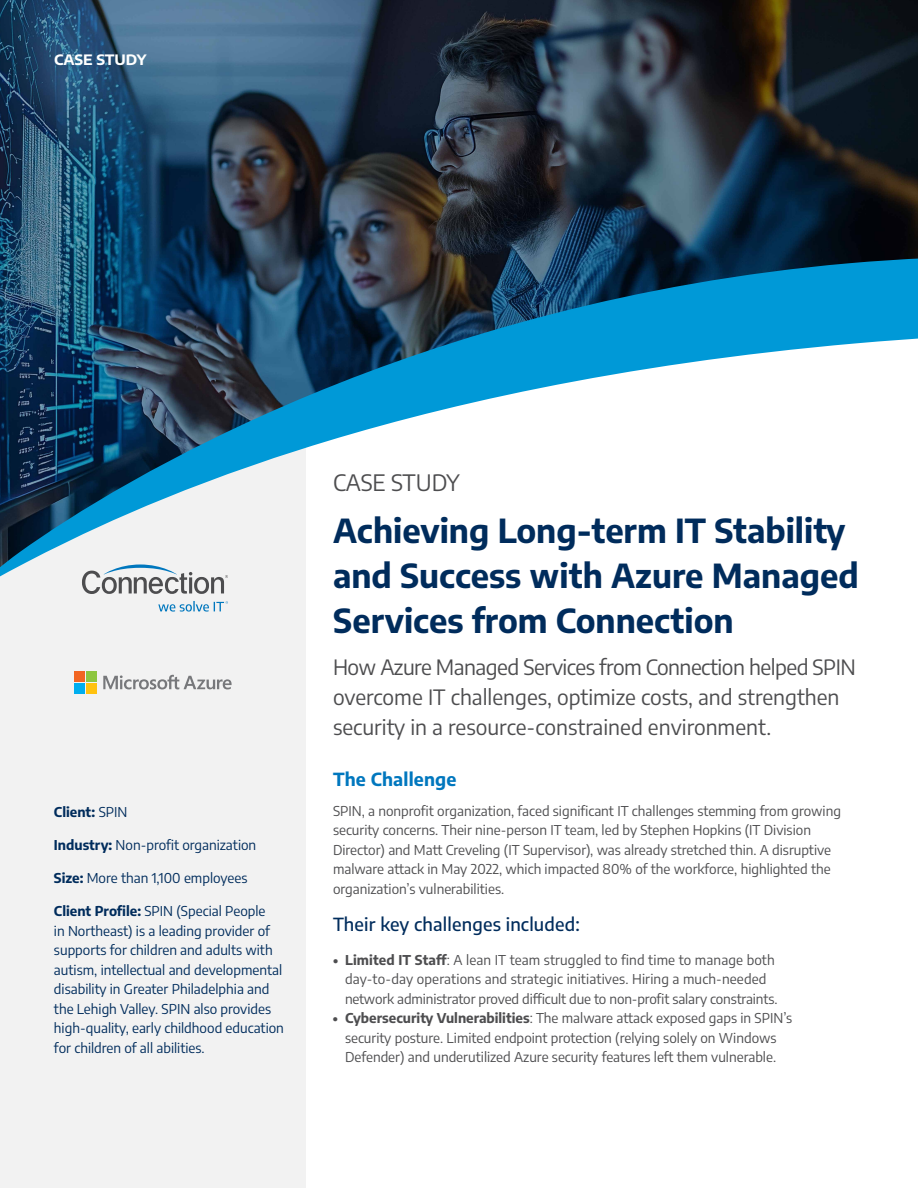
<style>
.page{position:relative;width:918px;height:1188px;background:#fff}
.page>*{position:absolute;margin:0;border:0;box-sizing:border-box;transform-origin:0 0}
.t1{font:700 33px/45px "Encode Sans";color:#002c5c}
.t2{font:22.5px "Encode Sans";color:#4d4d4f}
.t3{font:21px/30px "Encode Sans";letter-spacing:-.005em;color:#4d4d4f}
.t4{font:500 18px "Encode Sans";letter-spacing:.01em;color:#002c5c}
.t5{font:700 18px "Encode Sans";letter-spacing:.01em;color:#0077be}
.t6{font:700 14.25px "Encode Sans Semi Expanded";color:#fff}
.t7{font:13.5px/19.5px "Encode Sans";color:#4d4d4f}
.t8{font:13.5px/19.5px "Encode Sans";color:#002c5c}
.t9{font:700 13.5px "Encode Sans";color:#002c5c}
.s1{font-weight:400}
.s2{font-weight:700}
</style>
<div class="page">
<div style="left:0;top:0;width:306px;height:1188px;background:#f2f2f2"></div>
<img style="left:0;top:0;width:918px;height:226px">
<svg style="left:0;top:226px;width:918px;height:351px"></svg>
<svg style="left:82px;top:564px;width:146px;height:30px"></svg>
<svg style="left:158px;top:601px;width:70px;height:11px"></svg>
<svg style="left:103px;top:675px;width:129px;height:14px"></svg>
<div style="left:74px;top:671px;width:11px;height:11px;background:#f26522"></div>
<div style="left:86px;top:671px;width:11px;height:11px;background:#8dc63f"></div>
<div style="left:74px;top:683px;width:11px;height:11px;background:#00aeef"></div>
<div style="left:86px;top:683px;width:11px;height:11px;background:#ffc20e"></div>
<p class="t6" style="left:54px;top:49px;width:94px">CASE STUDY</p>
<p class="t9" style="left:54px;top:802px;width:75px">Client: <span class="s1">SPIN</span></p>
<p class="t8" style="left:54px;top:835px;width:204px"><span class="s2">Industry:</span> Non-profit organization</p>
<p class="t8" style="left:54px;top:868px;width:195px"><span class="s2">Size:</span> More than 1,100 employees</p>
<p class="t8" style="left:54px;top:901px;width:232px"><span class="s2">Client Profile:</span> SPIN (Special People<br>in Northeast) is a leading provider of supports for children and adults with autism, intellectual and developmental disability in Greater Philadelphia and the Lehigh Valley. SPIN also provides high-quality, early childhood education for children of all abilities.</p>
<h2 class="t2" style="left:333px;top:466px;width:128px">CASE STUDY</h2>
<h1 class="t1" style="left:333px;top:506px;width:527px">Achieving Long-term IT Stability and Success with Azure Managed<br>Services from Connection</h1>
<h3 class="t3" style="left:333px;top:651px;width:524px">How Azure Managed Services from Connection helped SPIN overcome IT challenges, optimize costs, and strengthen security in a resource-constrained environment.</h3>
<h3 class="t5" style="left:333px;top:766px;width:125px">The Challenge</h3>
<p class="t7" style="left:333px;top:800px;width:510px">SPIN, a nonprofit organization, faced significant IT challenges stemming from growing security concerns. Their nine-person IT team, led by Stephen Hopkins (IT Division Director) and Matt Creveling (IT Supervisor), was already stretched thin. A disruptive malware attack in May 2022, which impacted 80% of the workforce, highlighted the organization’s vulnerabilities.</p>
<h3 class="t4" style="left:333px;top:912px;width:248px">Their key challenges included:</h3>
<p class="t7" style="left:345px;top:949px;width:434px;text-indent:-12px"><span class="s2">• Limited IT Staff</span>: A lean IT team struggled to find time to manage both day-to-day operations and strategic initiatives. Hiring a much-needed network administrator proved difficult due to non-profit salary constraints.</p>
<p class="t7" style="left:333px;top:1008px;width:461px;text-align:center"><span class="s2">• Cybersecurity Vulnerabilities</span>: The malware attack exposed gaps in SPIN’s security posture. Limited endpoint protection (relying solely on Windows<br>Defender) and underutilized Azure security features left them vulnerable.</p>
</div>
